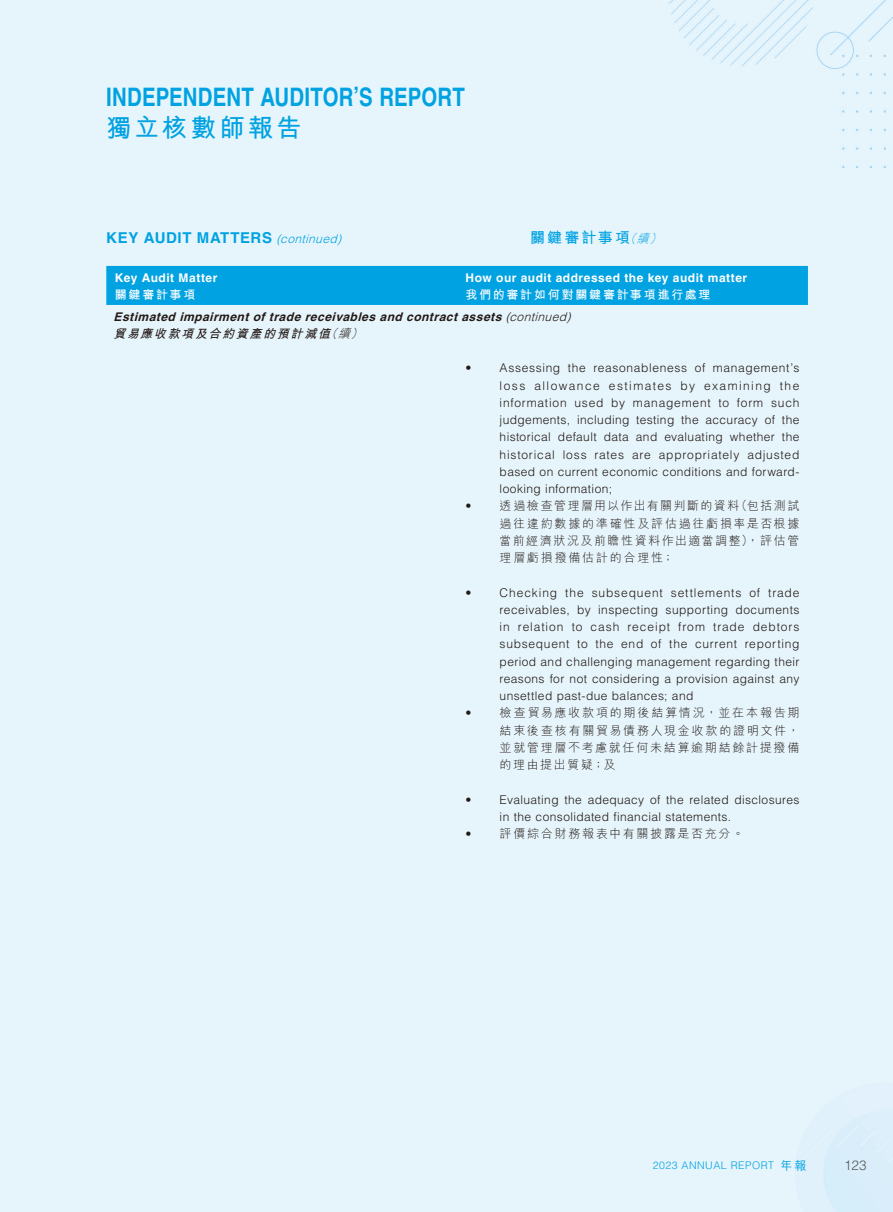
<style>
.page{position:relative;width:893px;height:1212px;background:#e6f5fc}
.page>*{position:absolute;margin:0;border:0;box-sizing:border-box;transform-origin:0 0}
.t1{font:700 25.5px "Helvetica LT Std";letter-spacing:.005em;color:#00a2e2;scale:.8 1}
.t2{font:700 25.5px "M Hei HK";letter-spacing:.115em;color:#00a2e2}
.t3{font:700 15px "Helvetica LT Std";letter-spacing:.035em;color:#00a2e2}
.t4{font:700 15px "M Hei HK";letter-spacing:.135em;color:#00a2e2}
.t5{font:300 13.5px "Helvetica LT Std";color:#595857}
.t6{font:300 12px/17.2px "Helvetica LT Std";letter-spacing:.03em;color:#231916;text-align:justify}
.t7{font:300 12px/17.2px "M Hei HK";letter-spacing:.14em;color:#231916;text-align:justify}
.t8{font:italic 700 12px "Helvetica LT Std";color:#231916}
.t9{font:700 12px "Helvetica LT Std";letter-spacing:.04em;color:#fff}
.t10{font:700 12px "M Hei HK";letter-spacing:.145em;color:#fff}
.t11{font:italic 700 12px "M Hei HK";color:#231916}
.t12{font:300 10.5px "Helvetica LT Std";letter-spacing:.05em;color:#00a2e2}
.s1{font-weight:300;font-style:italic;font-size:12px}
.s2{font-weight:300}
.s3{font-family:"Helvetica LT Std"}
.s4{font-family:"M Hei HK";font-weight:500;font-size:12px}
</style>
<div class="page">
<div style="left:106px;top:266px;width:702px;height:39px;background:#00a2e2"></div>
<h1 class="t1" style="left:106px;top:81px;width:450px">INDEPENDENT AUDITOR’S REPORT</h1>
<h1 class="t2" style="left:106px;top:109px;width:197px">獨立核數師報告</h1>
<p class="t3" style="left:106px;top:229px;width:240px">KEY AUDIT MATTERS <span class="s1">(continued)</span></p>
<p class="t4" style="left:530px;top:227px;width:136px">關鍵審計事項<span class="s1">（續）</span></p>
<p class="t9" style="left:115px;top:270px;width:104px">Key Audit Matter</p>
<p class="t9" style="left:466px;top:270px;width:283px">How our audit addressed the key audit matter</p>
<p class="t10" style="left:115px;top:286px;width:82px">關鍵審計事項</p>
<p class="t10" style="left:466px;top:286px;width:246px">我們的審計如何對關鍵審計事項進行處理</p>
<p class="t8" style="left:114px;top:309px;width:462px">Estimated impairmentoftrade receivables and contractassets <span class="s2">(continued)</span></p>
<p class="t11" style="left:114px;top:325px;width:254px">貿易應收款項及合約資產的預計減值<span class="s2">（續）</span></p>
<p class="t6" style="left:500px;top:359px;width:301px;text-indent:-34px">• Assessing the reasonableness of management’s loss allowance estimates by examining the information used by management to form such judgements, including testing the accuracy of the historical default data and evaluating whether the historical loss rates are appropriately adjusted based on current economic conditions and forward&shy;looking information;</p>
<p class="t7" style="left:500px;top:497px;width:301px;text-indent:-34px"><span class="s3">•</span> 透過檢查管理層用以作出有關判斷的資料（包括測試過往違約數據的準確性及評估過往虧損率是否根據當前經濟狀況及前瞻性資料作出適當調整），評估管理層虧損撥備估計的合理性；</p>
<p class="t6" style="left:500px;top:584px;width:301px;text-indent:-34px">• Checking the subsequent settlements of trade receivables, by inspecting supporting documents in relation to cash receipt from trade debtors subsequent to the end of the current reporting period and challenging management regarding their reasons for not considering a provision against any unsettled past-due balances; and</p>
<p class="t7" style="left:500px;top:704px;width:301px;text-indent:-34px"><span class="s3">•</span> 檢查貿易應收款項的期後結算情況，並在本報告期結束後查核有關貿易債務人現金收款的證明文件，並就管理層不考慮就任何未結算逾期結餘計提撥備的理由提出質疑；及</p>
<p class="t6" style="left:500px;top:791px;width:301px;text-indent:-34px">• Evaluating the adequacy of the related disclosures in the consolidated financial statements.</p>
<p class="t7" style="left:466px;top:825px;width:280px"><span class="s3">•</span> 評價綜合財務報表中有關披露是否充分。</p>
<p class="t12" style="left:653px;top:1158px;width:155px">2023 ANNUAL REPORT <span class="s4">年報</span></p>
<p class="t5" style="left:844px;top:1156px;width:24px">123</p>
</div>
